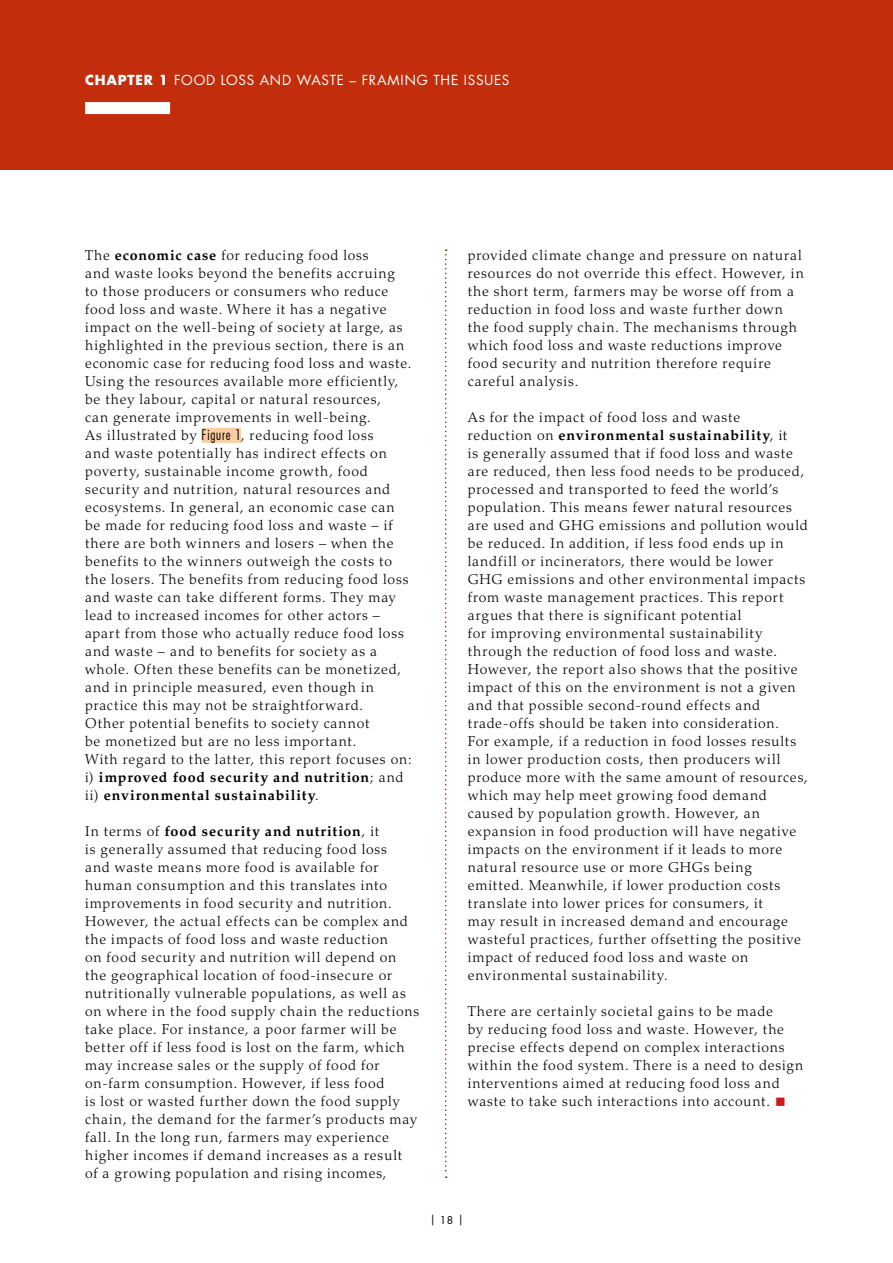
<style>
.page{position:relative;width:893px;height:1263px;background:#fff}
.page>*{position:absolute;margin:0;border:0;box-sizing:border-box;transform-origin:0 0}
.NewPara1_OK{font:300 14.25px/18px "Palatino LT Std";letter-spacing:.055em;color:#000}
.t1{font:13.5px "Futura Std";letter-spacing:.055em;color:#fff}
.t2{font:10.5px "Futura Std";color:#000}
.s1{font-weight:700}
.s2{font-family:"Futura Std";font-stretch:condensed}
.s3{color:#cd171a}
</style>
<div class="page">
<div style="left:0;top:0;width:893px;height:170px;background:#c22e0c"></div>
<div style="left:85px;top:102px;width:85px;height:12px;background:#fff"></div>
<svg style="left:445px;top:249px;width:2px;height:929px"></svg>
<div style="left:202px;top:428px;width:39px;height:15px;background:#fbcea2"></div>
<p class="t1" style="left:85px;top:71px;width:426px"><span class="s1">CHAPTER 1</span> FOOD LOSS AND WASTE – FRAMING THE ISSUES</p>
<p class="NewPara1_OK" style="left:85px;top:246px;width:328px">The <span class="s1">economic case</span> for reducing food loss<br>and waste looks beyond the benefits accruing<br>to those producers or consumers who reduce food loss and waste. Where it has a negative impact on the well-being of society at large, as highlighted in the previous section, there is an economic case for reducing food loss and waste.<br>Using the resources available more efficiently, be they labour, capital or natural resources,<br>can generate improvements in well-being.<br>As illustrated by <span class="s2">Figure 1</span>, reducing food loss<br>and waste potentially has indirect effects on poverty, sustainable income growth, food security and nutrition, natural resources and ecosystems. In general, an economic case can be made for reducing food loss and waste – if there are both winners and losers – when the benefits to the winners outweigh the costs to the losers. The benefits from reducing food loss and waste can take different forms. They may lead to increased incomes for other actors – apart from those who actually reduce food loss and waste – and to benefits for society as a whole. Often these benefits can be monetized, and in principle measured, even though in practice this may not be straightforward.<br>Other potential benefits to society cannot<br>be monetized but are no less important.<br>With regard to the latter, this report focuses on: i) <span class="s1">improved food security and nutrition</span>; and ii) <span class="s1">environmental sustainability</span>.</p>
<p class="NewPara1_OK" style="left:85px;top:822px;width:336px">In terms of <span class="s1">food security and nutrition</span>, it<br>is generally assumed that reducing food loss<br>and waste means more food is available for human consumption and this translates into improvements in food security and nutrition.<br>However, the actual effects can be complex and the impacts of food loss and waste reduction<br>on food security and nutrition will depend on the geographical location of food-insecure or nutritionally vulnerable populations, as well as on where in the food supply chain the reductions take place. For instance, a poor farmer will be better off if less food is lost on the farm, which may increase sales or the supply of food for on-farm consumption. However, if less food<br>is lost or wasted further down the food supply chain, the demand for the farmer’s products may fall. In the long run, farmers may experience higher incomes if demand increases as a result<br>of a growing population and rising incomes,</p>
<p class="NewPara1_OK" style="left:468px;top:246px;width:338px">provided climate change and pressure on natural resources do not override this effect. However, in the short term, farmers may be worse off from a reduction in food loss and waste further down the food supply chain. The mechanisms through which food loss and waste reductions improve food security and nutrition therefore require careful analysis.</p>
<p class="NewPara1_OK" style="left:468px;top:408px;width:341px">As for the impact of food loss and waste reduction on <span class="s1">environmental sustainability</span>, it<br>is generally assumed that if food loss and waste are reduced, then less food needs to be produced, processed and transported to feed the world’s population. This means fewer natural resources are used and GHG emissions and pollution would be reduced. In addition, if less food ends up in landfill or incinerators, there would be lower GHG emissions and other environmental impacts from waste management practices. This report argues that there is significant potential<br>for improving environmental sustainability through the reduction of food loss and waste.<br>However, the report also shows that the positive impact of this on the environment is not a given and that possible second-round effects and trade-offs should be taken into consideration.<br>For example, if a reduction in food losses results in lower production costs, then producers will produce more with the same amount of resources, which may help meet growing food demand caused by population growth. However, an expansion in food production will have negative impacts on the environment if it leads to more natural resource use or more GHGs being emitted. Meanwhile, if lower production costs translate into lower prices for consumers, it<br>may result in increased demand and encourage wasteful practices, further offsetting the positive impact of reduced food loss and waste on environmental sustainability.</p>
<p class="NewPara1_OK" style="left:468px;top:1002px;width:337px">There are certainly societal gains to be made<br>by reducing food loss and waste. However, the precise effects depend on complex interactions within the food system. There is a need to design interventions aimed at reducing food loss and waste to take such interactions into account. <span class="s3">■</span></p>
<p class="t2" style="left:430px;top:1213px;width:35px">| 18 |</p>
</div>
